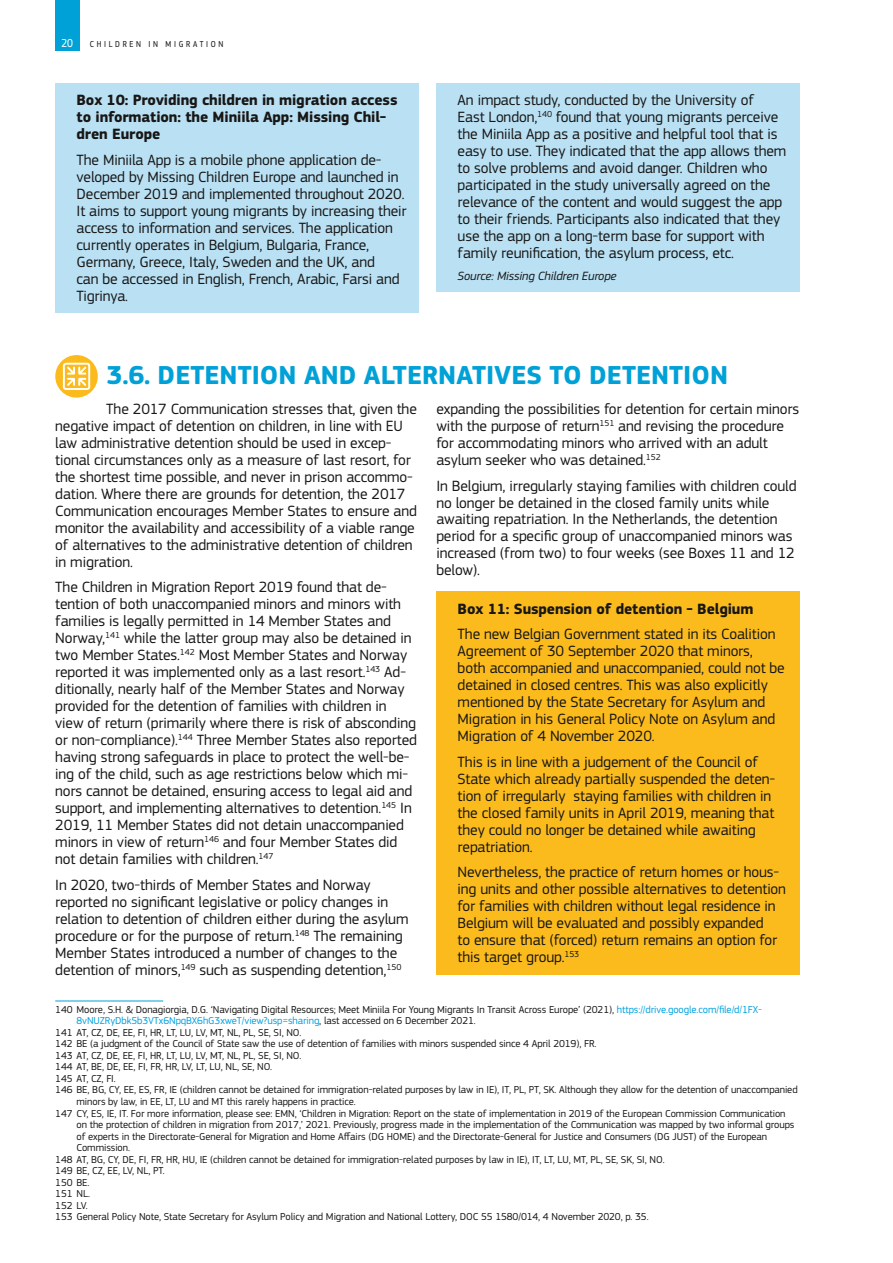
<style>
.page{position:relative;width:893px;height:1263px;background:#fff}
.page>*{position:absolute;margin:0;border:0;box-sizing:border-box;transform-origin:0 0}
.t1{font:700 27px "EC Square Sans Pro";color:#00a1d7}
.t2{font:15.45px/17px "EC Square Sans Pro";letter-spacing:-.01em;color:#181716}
.t3{font:700 15.45px/17px "EC Square Sans Pro";letter-spacing:-.01em;color:#181716}
.t4{font:italic 12.45px "EC Square Sans Pro";letter-spacing:-.01em;color:#181716}
.t5{font:12px "EC Square Sans Cond Pro";color:#fff}
.t6{font:10.5px "EC Square Sans Pro";letter-spacing:-.01em;color:#181716}
.t7{font:10.5px "EC Square Sans Pro";letter-spacing:-.01em;color:#00a1df}
.t8{font:9px "EC Square Sans Cond Pro";letter-spacing:.3em;color:#181716}
.s1{color:#00a1df}
.s2{color:#181716}
</style>
<div class="page">
<div style="left:55px;top:0;width:24px;height:51px;background:#00a1d7"></div>
<div style="left:55px;top:83px;width:363px;height:68px;background:#b9e0f3"></div>
<div style="left:55px;top:142px;width:363px;height:171px;background:#b9e0f3"></div>
<hr style="left:55px;top:1000px;width:108px;height:1px;background:#00a1d7">
<div style="left:436px;top:83px;width:363px;height:187px;background:#b9e0f3"></div>
<div style="left:436px;top:260px;width:363px;height:32px;background:#b9e0f3"></div>
<div style="left:436px;top:591px;width:363px;height:35px;background:#fbbb1d"></div>
<div style="left:436px;top:617px;width:363px;height:137px;background:#fbbb1d"></div>
<div style="left:436px;top:744px;width:363px;height:120px;background:#fbbb1d"></div>
<div style="left:436px;top:855px;width:363px;height:119px;background:#fbbb1d"></div>
<svg style="left:55px;top:355px;width:43px;height:43px"></svg>
<svg style="left:63px;top:363px;width:27px;height:27px"></svg>
<p class="t5" style="left:62px;top:36px;width:13px">20</p>
<p class="t8" style="left:90px;top:39px;width:135px">CHILDREN IN MIGRATION</p>
<p class="t3" style="left:77px;top:92px;width:323px">Box 10: Providing children in migration access to information: the Miniila App: Missing Chil&shy;dren Europe</p>
<p class="t2" style="left:77px;top:151px;width:332px">The Miniila App is a mobile phone application de&shy;veloped by Missing Children Europe and launched in December 2019 and implemented throughout 2020.<br>It aims to support young migrants by increasing their access to information and services. The application currently operates in Belgium, Bulgaria, France, Germany, Greece, Italy, Sweden and the UK, and<br>can be accessed in English, French, Arabic, Farsi and Tigrinya.</p>
<p class="t2" style="left:458px;top:92px;width:330px">An impact study, conducted by the University of<br>East London,<sup>140</sup> found that young migrants perceive the Miniila App as a positive and helpful tool that is easy to use. They indicated that the app allows them to solve problems and avoid danger. Children who participated in the study universally agreed on the relevance of the content and would suggest the app to their friends. Participants also indicated that they use the app on a long-term base for support with family reunification, the asylum process, etc.</p>
<p class="t4" style="left:458px;top:269px;width:161px">Source: Missing Children Europe</p>
<h1 class="t1" style="left:107px;top:359px;width:623px">3.6. DETENTION AND ALTERNATIVES TO DETENTION</h1>
<p class="t2" style="left:55px;top:400px;width:363px;text-indent:51px">The 2017 Communication stresses that, given the negative impact of detention on children, in line with EU law administrative detention should be used in excep&shy;tional circumstances only as a measure of last resort, for the shortest time possible, and never in prison accommo&shy;dation. Where there are grounds for detention, the 2017<br>Communication encourages Member States to ensure and monitor the availability and accessibility of a viable range of alternatives to the administrative detention of children in migration.</p>
<p class="t2" style="left:55px;top:579px;width:363px">The Children in Migration Report 2019 found that de&shy;tention of both unaccompanied minors and minors with families is legally permitted in 14 Member States and Norway,<sup>141</sup> while the latter group may also be detained in two Member States.<sup>142</sup> Most Member States and Norway reported it was implemented only as a last resort.<sup>143</sup> Ad&shy;ditionally, nearly half of the Member States and Norway provided for the detention of families with children in view of return (primarily where there is risk of absconding or non-compliance).<sup>144</sup> Three Member States also reported having strong safeguards in place to protect the well-be&shy;ing of the child, such as age restrictions below which mi&shy;nors cannot be detained, ensuring access to legal aid and support, and implementing alternatives to detention.<sup>145</sup> In 2019, 11 Member States did not detain unaccompanied minors in view of return<sup>146</sup> and four Member States did not detain families with children.<sup>147</sup></p>
<p class="t2" style="left:55px;top:876px;width:355px">In 2020, two-thirds of Member States and Norway reported no significant legislative or policy changes in relation to detention of children either during the asylum procedure or for the purpose of return.<sup>148</sup> The remaining Member States introduced a number of changes to the detention of minors,<sup>149</sup> such as suspending detention,<sup>150</sup></p>
<p class="t2" style="left:436px;top:400px;width:364px">expanding the possibilities for detention for certain minors with the purpose of return<sup>151</sup> and revising the procedure for accommodating minors who arrived with an adult asylum seeker who was detained.<sup>152</sup></p>
<p class="t2" style="left:436px;top:477px;width:362px">In Belgium, irregularly staying families with children could no longer be detained in the closed family units while awaiting repatriation. In the Netherlands, the detention period for a specific group of unaccompanied minors was increased (from two) to four weeks (see Boxes 11 and 12 below).</p>
<p class="t3" style="left:458px;top:601px;width:297px">Box 11: Suspension of detention - Belgium</p>
<p class="t2" style="left:458px;top:626px;width:329px">The new Belgian Government stated in its Coalition Agreement of 30 September 2020 that minors, both accompanied and unaccompanied, could not be detained in closed centres. This was also explicitly mentioned by the State Secretary for Asylum and Migration in his General Policy Note on Asylum and Migration of 4 November 2020.</p>
<p class="t2" style="left:458px;top:753px;width:319px">This is in line with a judgement of the Council of State which already partially suspended the deten&shy;tion of irregularly staying families with children in the closed family units in April 2019, meaning that they could no longer be detained while awaiting repatriation.</p>
<p class="t2" style="left:458px;top:864px;width:330px">Nevertheless, the practice of return homes or hous&shy;ing units and other possible alternatives to detention for families with children without legal residence in Belgium will be evaluated and possibly expanded<br>to ensure that (forced) return remains an option for this target group.<sup>153</sup></p>
<p class="t6" style="left:55px;top:1003px;width:708px">140 Moore, S.H. &amp; Donagiorgia, D.G. ‘Navigating Digital Resources; Meet Miniila For Young Migrants In Transit Across Europe’ (2021), <span class="s1">https://drive.google.com/file/d/1FX-</span></p>
<p class="t7" style="left:77px;top:1014px;width:401px">8vNUZRyDbk5b3VTx6NpqBX6hG3xweT/view?usp=sharing<span class="s2">, last accessed on 6 December 2021.</span></p>
<p class="t6" style="left:55px;top:1026px;width:248px">141 AT, CZ, DE, EE, FI, HR, LT, LU, LV, MT, NL, PL, SE, SI, NO.</p>
<p class="t6" style="left:55px;top:1037px;width:543px">142 BE (a judgment of the Council of State saw the use of detention of families with minors suspended since 4 April 2019), FR.</p>
<p class="t6" style="left:55px;top:1049px;width:248px">143 AT, CZ, DE, EE, FI, HR, LT, LU, LV, MT, NL, PL, SE, SI, NO.</p>
<p class="t6" style="left:55px;top:1061px;width:218px">144 AT, BE, DE, EE, FI, FR, HR, LV, LT, LU, NL, SE, NO.</p>
<p class="t6" style="left:55px;top:1072px;width:62px">145 AT, CZ, FI.</p>
<p class="t6" style="left:55px;top:1084px;width:744px">146 BE, BG, CY, EE, ES, FR, IE (children cannot be detained for immigration-related purposes by law in IE), IT, PL, PT, SK. Although they allow for the detention of unaccompanied</p>
<p class="t6" style="left:77px;top:1095px;width:281px">minors by law, in EE, LT, LU and MT this rarely happens in practice.</p>
<p class="t6" style="left:55px;top:1107px;width:732px">147 CY, ES, IE, IT. For more information, please see: EMN, ‘Children in Migration: Report on the state of implementation in 2019 of the European Commission Communication</p>
<p class="t6" style="left:77px;top:1118px;width:719px">on the protection of children in migration from 2017,’ 2021. Previously, progress made in the implementation of the Communication was mapped by two informal groups</p>
<p class="t6" style="left:77px;top:1130px;width:692px">of experts in the Directorate-General for Migration and Home Affairs (DG HOME) and the Directorate-General for Justice and Consumers (DG JUST) of the European</p>
<p class="t6" style="left:77px;top:1141px;width:55px">Commission.</p>
<p class="t6" style="left:55px;top:1153px;width:611px">148 AT, BG, CY, DE, FI, FR, HR, HU, IE (children cannot be detained for immigration-related purposes by law in IE), IT, LT, LU, MT, PL, SE, SK, SI, NO.</p>
<p class="t6" style="left:55px;top:1165px;width:111px">149 BE, CZ, EE, LV, NL, PT.</p>
<p class="t6" style="left:55px;top:1176px;width:36px">150 BE.</p>
<p class="t6" style="left:55px;top:1188px;width:36px">151 NL.</p>
<p class="t6" style="left:55px;top:1199px;width:34px">152 LV.</p>
<p class="t6" style="left:55px;top:1211px;width:595px">153 General Policy Note, State Secretary for Asylum Policy and Migration and National Lottery, DOC 55 1580/014, 4 November 2020, p. 35.</p>
</div>
